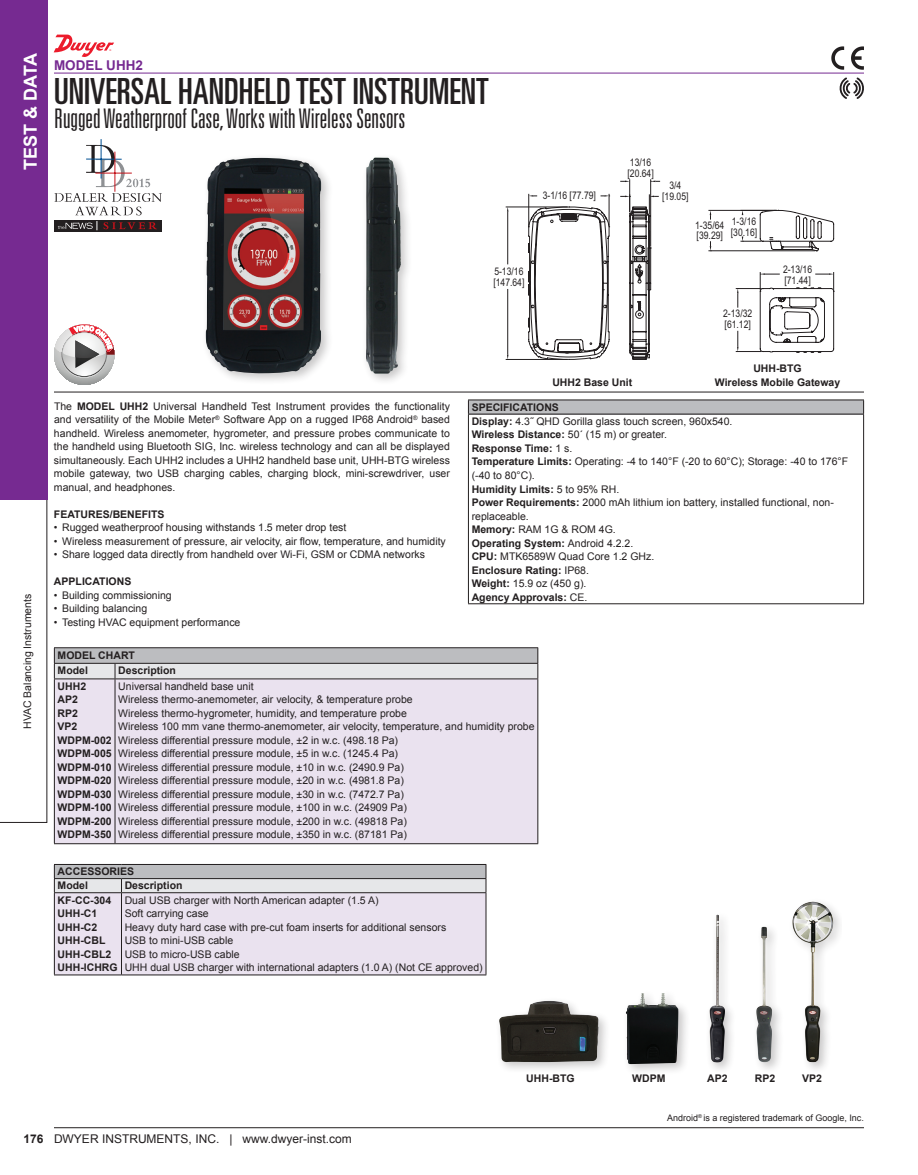
<style>
.page{position:relative;width:918px;height:1175px;background:#fff}
.page>*{position:absolute;margin:0;border:0;box-sizing:border-box;transform-origin:0 0}
.t1{font:ultra-condensed 36px "Univers LT Std";color:#231f20}
.t2{font:300 ultra-condensed 27px "Univers LT Std";color:#231f20}
.t3{font:700 18px "Arial";color:#fff}
.t4{font:700 13.5px "Arial";color:#762a91}
.t5{font:12px "Arial";color:#231f20}
.t6{font:10.5px/13.5px "Arial";color:#231f20}
.t7{font:700 10.5px/13.5px "Arial";color:#231f20}
.t8{font:10.5px/10.5px "Arial Narrow";color:#231f20}
.t9{font:9px "Arial";color:#231f20}
.s1{font-weight:700}
</style>
<div class="page">
<hr style="left:54px;top:1127px;width:810px;height:1px;background:#231f20">
<svg style="left:0;top:500px;width:47px;height:322px"></svg>
<div style="left:0;top:0;width:47px;height:500px;background:#762a91"></div>
<hr style="left:54px;top:73px;width:810px;height:1px;background:#762a91">
<hr style="left:54px;top:392px;width:810px;height:1px;background:#231f20">
<div style="left:201px;top:153px;width:133px;height:232px;background:#231f20;opacity:.25"></div>
<img style="left:206px;top:158px;width:107px;height:215px">
<div style="left:362px;top:153px;width:51px;height:233px;background:#231f20;opacity:.25"></div>
<img style="left:366px;top:157px;width:35px;height:217px">
<svg style="left:851px;top:46px;width:13px;height:24px"></svg>
<svg style="left:831px;top:46px;width:13px;height:24px"></svg>
<div style="left:468px;top:400px;width:396px;height:14px;background:#bcbdc0"></div>
<hr style="left:863px;top:414px;width:1px;height:189px;background:#231f20">
<hr style="left:468px;top:414px;width:1px;height:189px;background:#231f20">
<hr style="left:468px;top:603px;width:396px;height:1px;background:#231f20">
<hr style="left:468px;top:399px;width:396px;height:1px;background:#231f20">
<svg style="left:468px;top:400px;width:1px;height:14px"></svg>
<svg style="left:863px;top:400px;width:1px;height:14px"></svg>
<hr style="left:468px;top:414px;width:396px;height:1px;background:#231f20">
<svg style="left:840px;top:77px;width:24px;height:22px"></svg>
<hr style="left:629px;top:179px;width:1px;height:33px;background:#231f20">
<hr style="left:650px;top:179px;width:1px;height:68px;background:#231f20">
<svg style="left:620px;top:180px;width:10px;height:2px"></svg>
<svg style="left:651px;top:180px;width:9px;height:2px"></svg>
<hr style="left:506px;top:206px;width:62px;height:1px;background:#231f20">
<hr style="left:506px;top:359px;width:62px;height:1px;background:#231f20">
<hr style="left:507px;top:212px;width:1px;height:52px;background:#231f20">
<hr style="left:507px;top:289px;width:1px;height:66px;background:#231f20">
<svg style="left:528px;top:194px;width:307px;height:166px"></svg>
<div style="left:495px;top:996px;width:116px;height:76px;background:#231f20;opacity:.25"></div>
<img style="left:499px;top:1000px;width:99px;height:62px">
<div style="left:752px;top:922px;width:31px;height:152px;background:#231f20;opacity:.25"></div>
<img style="left:756px;top:926px;width:16px;height:136px">
<div style="left:705px;top:910px;width:32px;height:164px;background:#231f20;opacity:.25"></div>
<img style="left:709px;top:914px;width:16px;height:148px">
<div style="left:788px;top:897px;width:53px;height:177px;background:#231f20;opacity:.25"></div>
<img style="left:792px;top:901px;width:41px;height:161px">
<div style="left:622px;top:989px;width:69px;height:85px;background:#231f20;opacity:.25"></div>
<img style="left:626px;top:993px;width:52px;height:71px">
<hr style="left:101px;top:139px;width:1px;height:39px;background:#004f92">
<hr style="left:115px;top:152px;width:1px;height:40px;background:#c4121a">
<svg style="left:54px;top:193px;width:108px;height:22px"></svg>
<div style="left:54px;top:220px;width:108px;height:11px;background:#231f20"></div>
<svg style="left:104px;top:222px;width:53px;height:7px"></svg>
<svg style="left:58px;top:221px;width:40px;height:9px"></svg>
<svg style="left:86px;top:145px;width:64px;height:42px"></svg>
<svg style="left:54px;top:324px;width:60px;height:61px"></svg>
<div style="left:55px;top:679px;width:482px;height:164px;background:#eae2ef"></div>
<hr style="left:115px;top:679px;width:1px;height:164px;background:#231f20">
<hr style="left:537px;top:679px;width:1px;height:164px;background:#231f20">
<hr style="left:54px;top:647px;width:61px;height:1px;background:#231f20">
<hr style="left:115px;top:647px;width:423px;height:1px;background:#231f20">
<svg style="left:54px;top:648px;width:484px;height:30px;background:#cccdd0"></svg>
<hr style="left:115px;top:663px;width:423px;height:1px;background:#231f20">
<hr style="left:54px;top:678px;width:61px;height:1px;background:#231f20">
<hr style="left:54px;top:679px;width:1px;height:164px;background:#231f20">
<hr style="left:115px;top:678px;width:423px;height:1px;background:#231f20">
<hr style="left:54px;top:843px;width:61px;height:1px;background:#231f20">
<hr style="left:115px;top:843px;width:423px;height:1px;background:#231f20">
<svg style="left:54px;top:864px;width:433px;height:111px;background:#ded8e2"></svg>
<hr style="left:54px;top:878px;width:68px;height:1px;background:#231f20">
<hr style="left:122px;top:878px;width:364px;height:1px;background:#231f20">
<svg style="left:54px;top:35px;width:60px;height:22px"></svg>
<svg style="left:55px;top:324px;width:59px;height:53px"></svg>
<h3 class="t3" style="left:18px;top:170px;width:118px;rotate:-90deg">TEST &amp; DATA</h3>
<p class="t6" style="left:21px;top:729px;width:137px;rotate:-90deg">HVAC Balancing Instruments</p>
<p class="t4" style="left:54px;top:57px;width:91px">MODEL UHH2</p>
<h1 class="t1" style="left:54px;top:71px;width:436px">UNIVERSAL HANDHELD TEST INSTRUMENT</h1>
<h2 class="t2" style="left:54px;top:105px;width:353px">Rugged Weatherproof Case, Works with Wireless Sensors</h2>
<p class="t8" style="left:493px;top:266px;width:33px">5-13/16 [147.64]</p>
<p class="t8" style="left:543px;top:190px;width:55px">3-1/16 [77.79]</p>
<p class="t8" style="left:628px;top:157px;width:28px">13/16 [20.64]</p>
<p class="t8" style="left:662px;top:180px;width:28px;text-align:center">3/4 [19.05]</p>
<p class="t8" style="left:731px;top:216px;width:28px">1-3/16 [30.16]</p>
<p class="t8" style="left:695px;top:219px;width:31px">1-35/64 [39.29]</p>
<p class="t8" style="left:723px;top:308px;width:31px">2-13/32 [61.12]</p>
<p class="t8" style="left:783px;top:264px;width:31px">2-13/16 [71.44]</p>
<p class="t7" style="left:552px;top:376px;width:81px">UHH2 Base Unit</p>
<p class="t7" style="left:715px;top:362px;width:127px;text-align:center">UHH-BTG<br>Wireless Mobile Gateway</p>
<p class="t6" style="left:54px;top:399px;width:398px;text-align:justify">The <span class="s1">MODEL UHH2</span> Universal Handheld Test Instrument provides the functionality and versatility of the Mobile Meter<sup>®</sup> Software App on a rugged IP68 Android<sup>®</sup> based handheld. Wireless anemometer, hygrometer, and pressure probes communicate to the handheld using Bluetooth SIG, Inc. wireless technology and can all be displayed simultaneously. Each UHH2 includes a UHH2 handheld base unit, UHH-BTG wireless mobile gateway, two USB charging cables, charging block, mini-screwdriver, user manual, and headphones.</p>
<p class="t7" style="left:54px;top:508px;width:112px">FEATURES/BENEFITS</p>
<p class="t6" style="left:54px;top:521px;width:294px">• Rugged weatherproof housing withstands 1.5 meter drop test</p>
<p class="t6" style="left:54px;top:534px;width:393px">• Wireless measurement of pressure, air velocity, air flow, temperature, and humidity</p>
<p class="t6" style="left:54px;top:548px;width:373px">• Share logged data directly from handheld over Wi-Fi, GSM or CDMA networks</p>
<p class="t7" style="left:54px;top:575px;width:79px">APPLICATIONS</p>
<p class="t6" style="left:54px;top:588px;width:119px">• Building commissioning</p>
<p class="t6" style="left:54px;top:602px;width:95px">• Building balancing</p>
<p class="t6" style="left:54px;top:615px;width:188px">• Testing HVAC equipment performance</p>
<p class="t7" style="left:58px;top:647px;width:79px;line-height:15.6px">MODEL CHART<br>Model</p>
<p class="t7" style="left:118px;top:664px;width:59px">Description</p>
<p class="t6" style="left:472px;top:400px;width:378px"><span class="s1">SPECIFICATIONS<br>Display:</span> 4.3˝ QHD Gorilla glass touch screen, 960x540.<br><span class="s1">Wireless Distance:</span> 50´ (15 m) or greater.<br><span class="s1">Response Time:</span> 1 s.<br><span class="s1">Temperature Limits:</span> Operating: -4 to 140°F (-20 to 60°C); Storage: -40 to 176°F (-40 to 80°C).<br><span class="s1">Humidity Limits:</span> 5 to 95% RH.<br><span class="s1">Power Requirements:</span> 2000 mAh lithium ion battery, installed functional, non&shy;replaceable.<br><span class="s1">Memory:</span> RAM 1G &amp; ROM 4G.<br><span class="s1">Operating System:</span> Android 4.2.2.<br><span class="s1">CPU:</span> MTK6589W Quad Core 1.2 GHz.<br><span class="s1">Enclosure Rating:</span> IP68.<br><span class="s1">Weight:</span> 15.9 oz (450 g).<br><span class="s1">Agency Approvals:</span> CE.</p>
<p class="t7" style="left:58px;top:679px;width:56px">UHH2<br>AP2<br>RP2<br>VP2<br>WDPM-002<br>WDPM-005<br>WDPM-010<br>WDPM-020<br>WDPM-030<br>WDPM-100<br>WDPM-200<br>WDPM-350</p>
<p class="t6" style="left:118px;top:679px;width:418px">Universal handheld base unit<br>Wireless thermo-anemometer, air velocity, &amp; temperature probe<br>Wireless thermo-hygrometer, humidity, and temperature probe<br>Wireless 100 mm vane thermo-anemometer, air velocity, temperature, and humidity probe Wireless differential pressure module, ±2 in w.c. (498.18 Pa)<br>Wireless differential pressure module, ±5 in w.c. (1245.4 Pa)<br>Wireless differential pressure module, ±10 in w.c. (2490.9 Pa)<br>Wireless differential pressure module, ±20 in w.c. (4981.8 Pa)<br>Wireless differential pressure module, ±30 in w.c. (7472.7 Pa)<br>Wireless differential pressure module, ±100 in w.c. (24909 Pa)<br>Wireless differential pressure module, ±200 in w.c. (49818 Pa)<br>Wireless differential pressure module, ±350 in w.c. (87181 Pa)</p>
<p class="t7" style="left:58px;top:865px;width:78px;line-height:14.1px">ACCESSORIES<br>Model</p>
<p class="t7" style="left:125px;top:879px;width:59px">Description</p>
<p class="t7" style="left:58px;top:893px;width:62px">KF-CC-304<br>UHH-C1<br>UHH-C2<br>UHH-CBL<br>UHH-CBL2<br>UHH-ICHRG</p>
<p class="t6" style="left:125px;top:893px;width:360px">Dual USB charger with North American adapter (1.5 A)<br>Soft carrying case<br>Heavy duty hard case with pre-cut foam inserts for additional sensors<br>USB to mini-USB cable<br>USB to micro-USB cable<br>UHH dual USB charger with international adapters (1.0 A) (Not CE approved)</p>
<p class="t7" style="left:526px;top:1072px;width:50px">UHH-BTG</p>
<p class="t7" style="left:632px;top:1072px;width:35px">WDPM</p>
<p class="t7" style="left:707px;top:1072px;width:22px">AP2</p>
<p class="t7" style="left:755px;top:1072px;width:22px">RP2</p>
<p class="t7" style="left:802px;top:1072px;width:21px">VP2</p>
<p class="t9" style="left:667px;top:1111px;width:198px">Android<sup>®</sup> is a registered trademark of Google, Inc.</p>
<p class="t5" style="left:24px;top:1131px;width:330px"><span class="s1">176</span> DWYER INSTRUMENTS, INC. | www.dwyer-inst.com</p>
</div>
